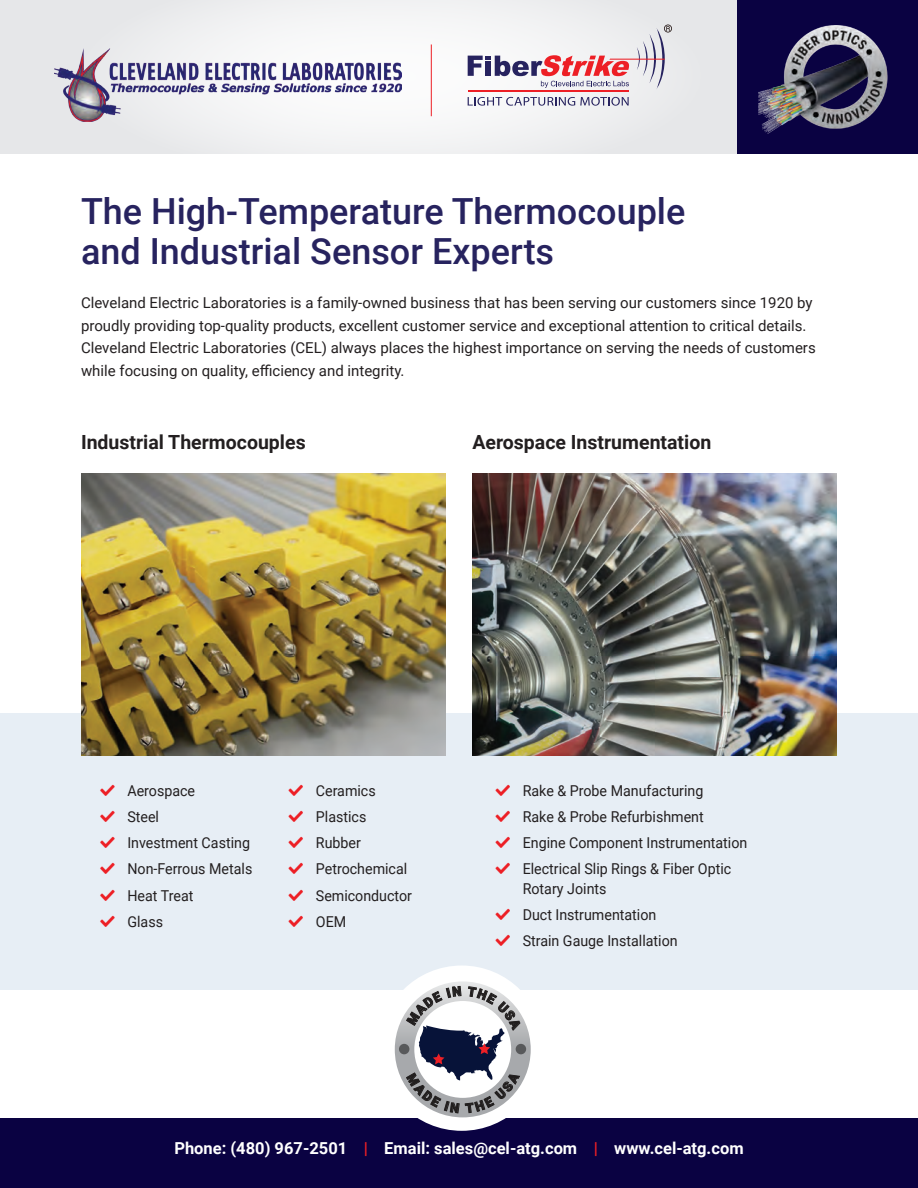
<style>
.page{position:relative;width:918px;height:1188px;background:#fff}
.page>*{position:absolute;margin:0;border:0;box-sizing:border-box;transform-origin:0 0}
.t1{font:500 36px/40.5px "Roboto";color:#27235f}
.t2{font:700 19.5px "Roboto";color:#231f20}
.t3{font:700 16.5px "Roboto";color:#fff}
.t4{font:15px/22.5px "Roboto";color:#231f20}
.t5{font:15px/19.5px "Roboto";color:#231f20;scale:.95 1}
.s1{color:#ed1f25}
</style>
<div class="page">
<div style="left:0;top:713px;width:918px;height:276px;background:#e7eef5"></div>
<div style="left:0;top:0;width:918px;height:153px;background:#e6e7e9"></div>
<svg style="left:83px;top:1px;width:587px;height:150px;fill:#f1f2f3"></svg>
<div style="left:738px;top:0;width:180px;height:153px;background:#0a0242"></div>
<svg style="left:468px;top:97px;width:161px;height:9px"></svg>
<svg style="left:468px;top:25px;width:204px;height:64px"></svg>
<hr style="left:468px;top:91px;width:161px;height:1px;background:#ed1f25">
<img style="left:54px;top:49px;width:348px;height:73px">
<hr style="left:431px;top:44px;width:1px;height:72px;background:#ed1f25">
<div style="left:0;top:1119px;width:918px;height:69px;background:#0a0242"></div>
<img style="left:758px;top:25px;width:130px;height:109px">
<div style="left:379px;top:966px;width:165px;height:165px;background:#fff;border-radius:50%"></div>
<svg style="left:395px;top:981px;width:136px;height:136px"></svg>
<div style="left:399px;top:1044px;width:10px;height:10px;background:#58595b;border-radius:50%"></div>
<div style="left:516px;top:1044px;width:10px;height:10px;background:#58595b;border-radius:50%"></div>
<img style="left:81px;top:474px;width:365px;height:282px">
<img style="left:472px;top:474px;width:365px;height:282px">
<svg style="left:406px;top:986px;width:115px;height:127px"></svg>
<h1 class="t1" style="left:81px;top:189px;width:606px">The High-Temperature Thermocouple and Industrial Sensor Experts</h1>
<p class="t4" style="left:81px;top:291px;width:736px">Cleveland Electric Laboratories is a family-owned business that has been serving our customers since 1920 by proudly providing top-quality products, excellent customer service and exceptional attention to critical details.<br>Cleveland Electric Laboratories (CEL) always places the highest importance on serving the needs of customers while focusing on quality, efficiency and integrity.</p>
<h2 class="t2" style="left:81px;top:429px;width:226px">Industrial Thermocouples</h2>
<h2 class="t2" style="left:473px;top:429px;width:240px">Aerospace Instrumentation</h2>
<p class="t5" style="left:127px;top:780px;width:73px">Aerospace</p>
<p class="t5" style="left:127px;top:806px;width:35px">Steel</p>
<p class="t5" style="left:127px;top:832px;width:131px">Investment Casting</p>
<p class="t5" style="left:127px;top:859px;width:133px">Non-Ferrous Metals</p>
<p class="t5" style="left:127px;top:885px;width:71px">Heat Treat</p>
<p class="t5" style="left:127px;top:911px;width:39px">Glass</p>
<p class="t5" style="left:316px;top:780px;width:65px">Ceramics</p>
<p class="t5" style="left:316px;top:806px;width:55px">Plastics</p>
<p class="t5" style="left:316px;top:832px;width:49px">Rubber</p>
<p class="t5" style="left:316px;top:859px;width:98px">Petrochemical</p>
<p class="t5" style="left:316px;top:885px;width:103px">Semiconductor</p>
<p class="t5" style="left:316px;top:911px;width:33px">OEM</p>
<p class="t5" style="left:523px;top:780px;width:192px">Rake &amp; Probe Manufacturing</p>
<p class="t5" style="left:523px;top:806px;width:192px">Rake &amp; Probe Refurbishment</p>
<p class="t5" style="left:523px;top:832px;width:238px">Engine Component Instrumentation</p>
<p class="t5" style="left:523px;top:859px;width:221px">Electrical Slip Rings &amp; Fiber Optic<br>Rotary Joints</p>
<p class="t5" style="left:523px;top:904px;width:142px">Duct Instrumentation</p>
<p class="t5" style="left:523px;top:931px;width:165px">Strain Gauge Installation</p>
<p class="t3" style="left:174px;top:1137px;width:174px">Phone: (480) 967-2501</p>
<p class="t3" style="left:364px;top:1137px;width:236px"><span class="s1">|</span> Email: sales@cel-atg.com <span class="s1">|</span></p>
<p class="t3" style="left:614px;top:1137px;width:131px">www.cel-atg.com</p>
</div>
